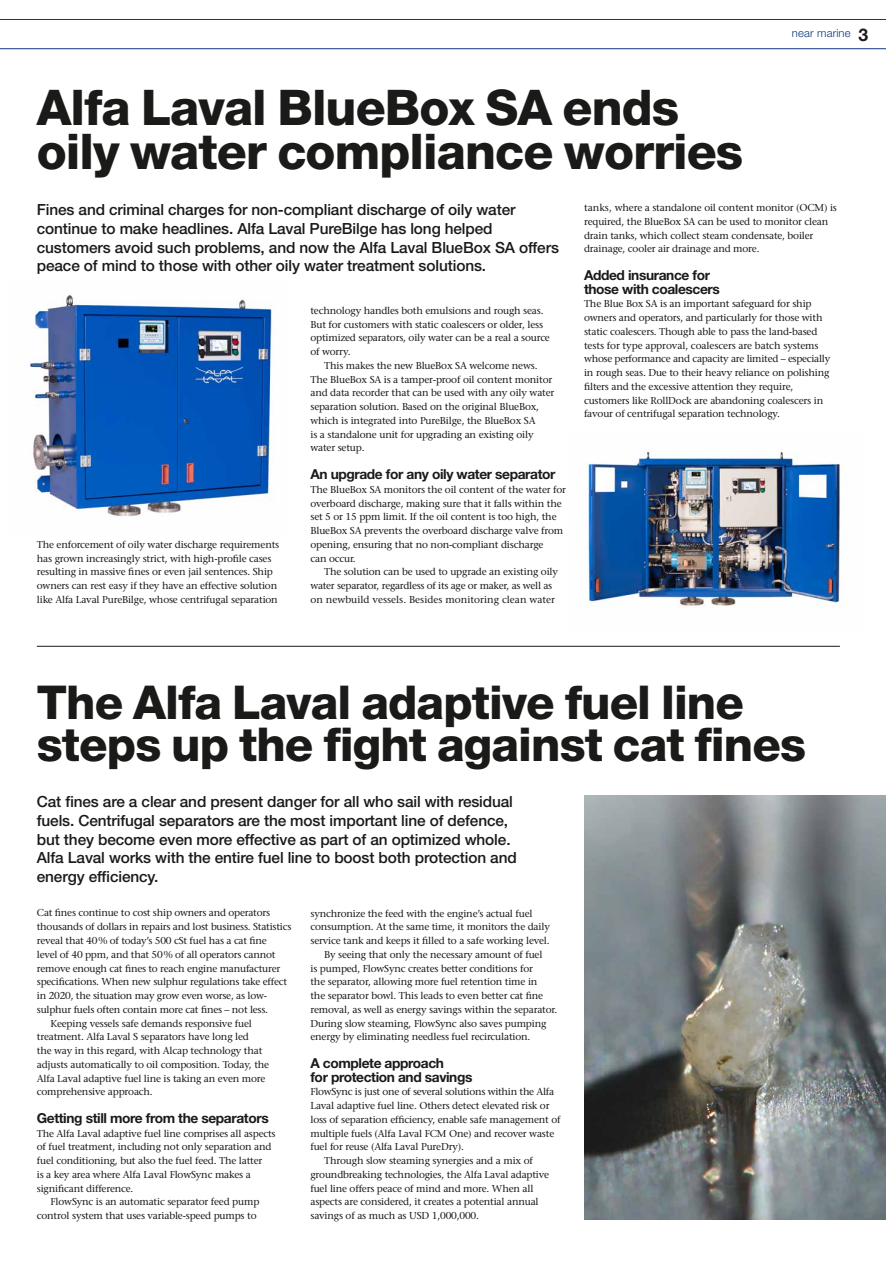
<style>
.page{position:relative;width:886px;height:1276px;background:#fff}
.page>*{position:absolute;margin:0;border:0;box-sizing:border-box;transform-origin:0 0}
.t1{font:800 49.25px/44.4px "Helvetica Neue LT Std";letter-spacing:-.02em;color:#1a1a18}
.t2{font:800 46.75px/42px "Helvetica Neue LT Std";letter-spacing:-.02em;color:#1a1a18}
.t3{font:500 15.38px/18.9px "Helvetica Neue LT Std";letter-spacing:-.01em;color:#1a1a18}
.t4{font:700 13.75px/13.8px "Helvetica Neue LT Std";letter-spacing:-.03em;color:#1a1a18}
.t5{font:300 11.25px "Helvetica Neue LT Std";letter-spacing:.01em;color:#0c387f}
.t6{font:500 10px/13.8px "Stone Serif Std";letter-spacing:-.02em;color:#1a1a18}
.s1{font-weight:700;font-size:17.5px;color:#1a1a18}
</style>
<div class="page">
<hr style="left:0;top:19px;width:886px;height:1px;background:#0c387f">
<hr style="left:0;top:48px;width:886px;height:1px;background:#0c387f">
<img style="left:29px;top:295px;width:245px;height:222px">
<img style="left:586px;top:452px;width:260px;height:155px">
<img style="left:584px;top:795px;width:302px;height:424px">
<hr style="left:37px;top:646px;width:803px;height:1px;background:#1a1a18">
<h1 class="t1" style="left:37px;top:85px;width:708px">Alfa Laval BlueBox SA ends oily water compliance worries</h1>
<p class="t5" style="left:792px;top:26px;width:78px">near marine <span class="s1">3</span></p>
<p class="t3" style="left:37px;top:200px;width:524px">Fines and criminal charges for non-compliant discharge of oily water continue to make headlines. Alfa Laval PureBilge has long helped customers avoid such problems, and now the Alfa Laval BlueBox SA offers peace of mind to those with other oily water treatment solutions.</p>
<p class="t6" style="left:37px;top:537px;width:244px">The enforcement of oily water discharge requirements has grown increasingly strict, with high-profile cases resulting in massive fines or even jail sentences. Ship owners can rest easy if they have an effective solution like Alfa Laval PureBilge, whose centrifugal separation</p>
<p class="t6" style="left:310px;top:304px;width:241px">technology handles both emulsions and rough seas.<br>But for customers with static coalescers or older, less optimized separators, oily water can be a real a source of worry.</p>
<p class="t6" style="left:310px;top:359px;width:245px;text-indent:14px">This makes the new BlueBox SA welcome news.<br>The BlueBox SA is a tamper-proof oil content monitor and data recorder that can be used with any oily water separation solution. Based on the original BlueBox, which is integrated into PureBilge, the BlueBox SA<br>is a standalone unit for upgrading an existing oily water setup.</p>
<h3 class="t4" style="left:310px;top:467px;width:247px">An upgrade for any oily water separator</h3>
<p class="t6" style="left:310px;top:482px;width:257px">The BlueBox SA monitors the oil content of the water for overboard discharge, making sure that it falls within the set 5 or 15 ppm limit. If the oil content is too high, the BlueBox SA prevents the overboard discharge valve from opening, ensuring that no non-compliant discharge<br>can occur.</p>
<p class="t6" style="left:310px;top:565px;width:249px;text-indent:14px">The solution can be used to upgrade an existing oily water separator, regardless of its age or maker, as well as on newbuild vessels. Besides monitoring clean water</p>
<p class="t6" style="left:584px;top:201px;width:254px">tanks, where a standalone oil content monitor (OCM) is required, the BlueBox SA can be used to monitor clean drain tanks, which collect steam condensate, boiler drainage, cooler air drainage and more.</p>
<h3 class="t4" style="left:584px;top:268px;width:137px">Added insurance for those with coalescers</h3>
<p class="t6" style="left:584px;top:297px;width:248px">The Blue Box SA is an important safeguard for ship owners and operators, and particularly for those with static coalescers. Though able to pass the land-based tests for type approval, coalescers are batch systems whose performance and capacity are limited – especially in rough seas. Due to their heavy reliance on polishing filters and the excessive attention they require, customers like RollDock are abandoning coalescers in favour of centrifugal separation technology.</p>
<h2 class="t2" style="left:37px;top:681px;width:771px">The Alfa Laval adaptive fuel line steps up the fight against cat fines</h2>
<p class="t3" style="left:37px;top:791px;width:481px">Cat fines are a clear and present danger for all who sail with residual fuels. Centrifugal separators are the most important line of defence, but they become even more effective as part of an optimized whole.<br>Alfa Laval works with the entire fuel line to boost both protection and energy efficiency.</p>
<p class="t6" style="left:37px;top:906px;width:235px">Cat fines continue to cost ship owners and operators</p>
<p class="t6" style="left:37px;top:920px;width:256px">thousands of dollars in repairs and lost business. Statistics</p>
<p class="t6" style="left:37px;top:933px;width:231px">reveal that 40% of today’s 500 cSt fuel has a cat fine</p>
<p class="t6" style="left:37px;top:947px;width:240px">level of 40 ppm, and that 50% of all operators cannot</p>
<p class="t6" style="left:37px;top:961px;width:245px">remove enough cat fines to reach engine manufacturer</p>
<p class="t6" style="left:37px;top:975px;width:252px">specifications. When new sulphur regulations take effect</p>
<p class="t6" style="left:37px;top:988px;width:232px">in 2020, the situation may grow even worse, as low-</p>
<p class="t6" style="left:37px;top:1002px;width:233px">sulphur fuels often contain more cat fines – not less.</p>
<p class="t6" style="left:51px;top:1016px;width:203px">Keeping vessels safe demands responsive fuel</p>
<p class="t6" style="left:37px;top:1030px;width:214px">treatment. Alfa Laval S separators have long led</p>
<p class="t6" style="left:37px;top:1043px;width:227px">the way in this regard, with Alcap technology that</p>
<p class="t6" style="left:37px;top:1057px;width:234px">adjusts automatically to oil composition. Today, the</p>
<p class="t6" style="left:37px;top:1071px;width:230px">Alfa Laval adaptive fuel line is taking an even more</p>
<p class="t6" style="left:37px;top:1085px;width:117px">comprehensive approach.</p>
<h3 class="t4" style="left:37px;top:1110px;width:233px">Getting still more from the separators</h3>
<p class="t6" style="left:37px;top:1126px;width:240px">The Alfa Laval adaptive fuel line comprises all aspects</p>
<p class="t6" style="left:37px;top:1140px;width:236px">of fuel treatment, including not only separation and</p>
<p class="t6" style="left:37px;top:1153px;width:227px">fuel conditioning, but also the fuel feed. The latter</p>
<p class="t6" style="left:37px;top:1167px;width:216px">is a key area where Alfa Laval FlowSync makes a</p>
<p class="t6" style="left:37px;top:1181px;width:98px">significant difference.</p>
<p class="t6" style="left:51px;top:1195px;width:210px">FlowSync is an automatic separator feed pump</p>
<p class="t6" style="left:37px;top:1208px;width:221px">control system that uses variable-speed pumps to</p>
<p class="t6" style="left:310px;top:906px;width:224px">synchronize the feed with the engine’s actual fuel</p>
<p class="t6" style="left:310px;top:920px;width:241px">consumption. At the same time, it monitors the daily</p>
<p class="t6" style="left:310px;top:933px;width:241px">service tank and keeps it filled to a safe working level.</p>
<p class="t6" style="left:324px;top:947px;width:220px">By seeing that only the necessary amount of fuel</p>
<p class="t6" style="left:310px;top:961px;width:224px">is pumped, FlowSync creates better conditions for</p>
<p class="t6" style="left:310px;top:975px;width:229px">the separator, allowing more fuel retention time in</p>
<p class="t6" style="left:310px;top:988px;width:234px">the separator bowl. This leads to even better cat fine</p>
<p class="t6" style="left:310px;top:1002px;width:248px">removal, as well as energy savings within the separator.</p>
<p class="t6" style="left:310px;top:1016px;width:238px">During slow steaming, FlowSync also saves pumping</p>
<p class="t6" style="left:310px;top:1030px;width:221px">energy by eliminating needless fuel recirculation.</p>
<h3 class="t4" style="left:310px;top:1055px;width:163px">A complete approach<br>for protection and savings</h3>
<p class="t6" style="left:310px;top:1085px;width:245px">FlowSync is just one of several solutions within the Alfa</p>
<p class="t6" style="left:310px;top:1098px;width:241px">Laval adaptive fuel line. Others detect elevated risk or</p>
<p class="t6" style="left:310px;top:1112px;width:252px">loss of separation efficiency, enable safe management of</p>
<p class="t6" style="left:310px;top:1126px;width:245px">multiple fuels (Alfa Laval FCM One) and recover waste</p>
<p class="t6" style="left:310px;top:1140px;width:155px">fuel for reuse (Alfa Laval PureDry).</p>
<p class="t6" style="left:324px;top:1153px;width:210px">Through slow steaming synergies and a mix of</p>
<p class="t6" style="left:310px;top:1167px;width:240px">groundbreaking technologies, the Alfa Laval adaptive</p>
<p class="t6" style="left:310px;top:1181px;width:225px">fuel line offers peace of mind and more. When all</p>
<p class="t6" style="left:310px;top:1195px;width:230px">aspects are considered, it creates a potential annual</p>
<p class="t6" style="left:310px;top:1208px;width:170px">savings of as much as USD 1,000,000.</p>
</div>
